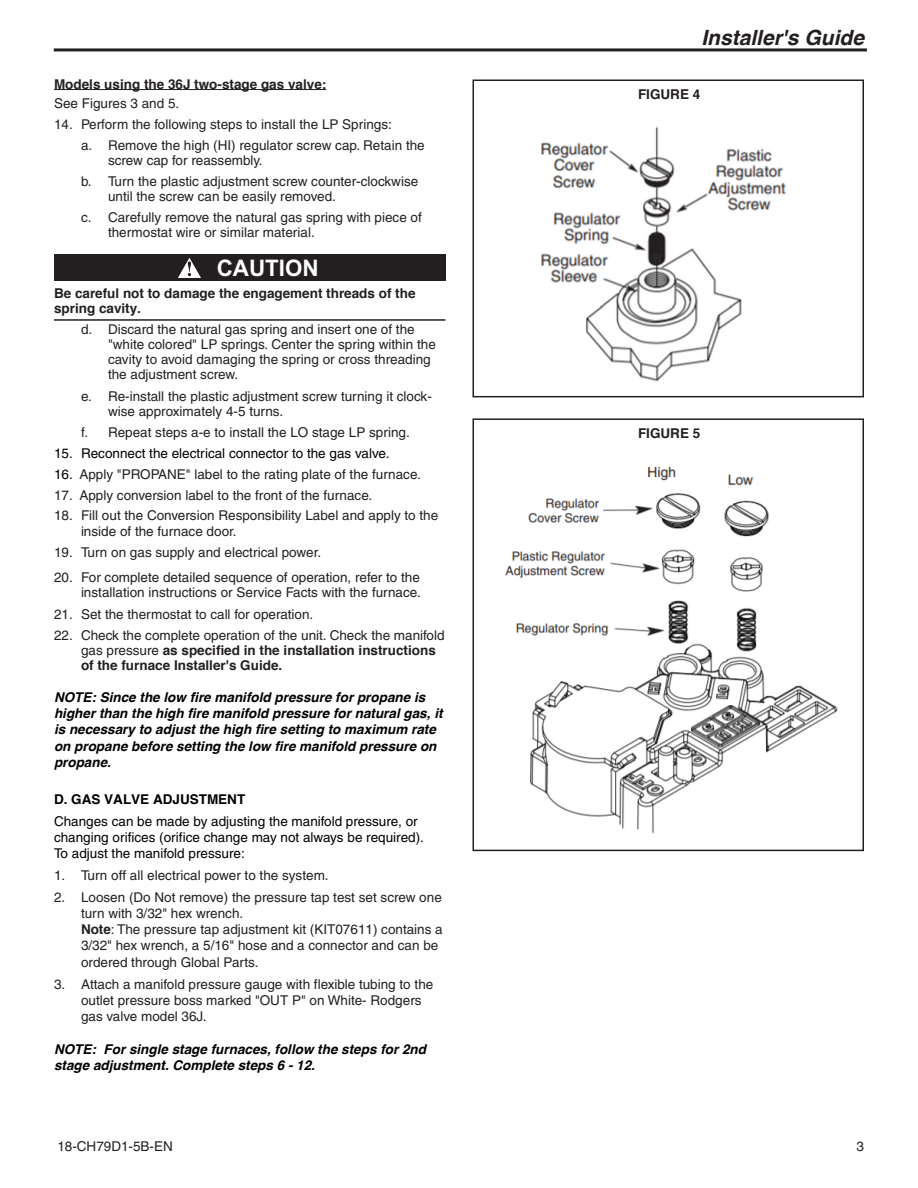
<style>
.page{position:relative;width:918px;height:1188px;background:#fff}
.page>*{position:absolute;margin:0;border:0;box-sizing:border-box;transform-origin:0 0}
.t1{font:700 22.8px "Arial";color:#fff}
.t2{font:italic 700 21px "Helvetica";color:#231f20}
.Num_List_1{font:13.5px/15px "Helvetica";color:#231f20}
.t3{font:italic 700 13.5px/16.2px "Helvetica";color:#000}
.Num_List_1-2{font:700 13.5px/15px "Helvetica";color:#231f20}
.Num_List_1-3{font:13.5px/16.2px "Helvetica";color:#000}
.Warning_Copy{font:700 13.5px/15px "Helvetica";color:#231f20}
.t4{font:700 13.5px "Helvetica";color:#000}
.Paragraph{font:13.5px "Helvetica";color:#231f20}
.s1{color:#000}
.s2{font-weight:400}
.s3{font-weight:700}
</style>
<div class="page">
<hr style="left:54px;top:48px;width:813px;height:3px;background:#231f20">
<hr style="left:54px;top:89px;width:272px;height:1px;background:#231f20">
<hr style="left:54px;top:319px;width:392px;height:2px;background:#231f20">
<img style="left:540px;top:126px;width:246px;height:256px">
<div style="left:472px;top:80px;width:392px;height:317px;border:2px solid #231f20"></div>
<img style="left:505px;top:466px;width:333px;height:368px">
<div style="left:472px;top:418px;width:392px;height:433px;border:2px solid #231f20"></div>
<div style="left:54px;top:254px;width:392px;height:26px;background:#231f20"></div>
<svg style="left:178px;top:258px;width:23px;height:20px"></svg>
<p class="Num_List_1-2" style="left:54px;top:76px;width:274px">Models using the 36J two-stage gas valve:</p>
<p class="Paragraph" style="left:54px;top:95px;width:127px">See Figures 3 and 5.</p>
<p class="Num_List_1" style="left:54px;top:117px;width:339px">14. Perform the following steps to install the LP Springs:</p>
<p class="Num_List_1" style="left:108px;top:138px;width:318px;text-indent:-27px">a. Remove the high (HI) regulator screw cap. Retain the screw cap for reassembly.</p>
<p class="Num_List_1" style="left:108px;top:174px;width:312px;text-indent:-27px">b. Turn the plastic adjustment screw counter-clockwise until the screw can be easily removed.</p>
<p class="Num_List_1" style="left:108px;top:210px;width:315px;text-indent:-27px">c. Carefully remove the natural gas spring with piece of thermostat wire or similar material.</p>
<p class="t1" style="left:217px;top:255px;width:103px">CAUTION</p>
<p class="Warning_Copy" style="left:54px;top:286px;width:363px">Be careful not to damage the engagement threads of the spring cavity.</p>
<p class="Num_List_1" style="left:108px;top:322px;width:329px;text-indent:-27px">d. Discard the natural gas spring and insert one of the "white colored" LP springs. Center the spring within the cavity to avoid damaging the spring or cross threading the adjustment screw.</p>
<p class="Num_List_1" style="left:108px;top:388px;width:325px;text-indent:-27px">e. Re-install the plastic adjustment screw turning it clock&shy;wise approximately 4-5 turns.</p>
<p class="Num_List_1" style="left:81px;top:424px;width:330px">f. Repeat steps a-e to install the LO stage LP spring.</p>
<p class="Num_List_1-3" style="left:54px;top:445px;width:337px">15. Reconnect the electrical connector to the gas valve.</p>
<p class="Num_List_1" style="left:54px;top:466px;width:369px"><span class="s1">16.</span> Apply "PROPANE" label to the rating plate of the furnace.</p>
<p class="Num_List_1" style="left:54px;top:487px;width:320px">17. Apply conversion label to the front of the furnace.</p>
<p class="Num_List_1" style="left:81px;top:507px;width:359px;line-height:16.2px;text-indent:-27px">18. Fill out the Conversion Responsibility Label and apply to the inside of the furnace door.</p>
<p class="Num_List_1" style="left:54px;top:545px;width:269px">19. Turn on gas supply and electrical power.</p>
<p class="Num_List_1" style="left:54px;top:570px;width:368px;text-align:right">20. For complete detailed sequence of operation, refer to the installation instructions or Service Facts with the furnace.</p>
<p class="Num_List_1" style="left:54px;top:606px;width:261px">21. Set the thermostat to call for operation.</p>
<p class="Num_List_1-2" style="left:81px;top:627px;width:365px;text-indent:-27px"><span class="s2">22. Check the complete operation of the unit. Check the manifold gas pressure</span> as specified in the installation instructions of the furnace Installer's Guide.</p>
<p class="t3" style="left:54px;top:689px;width:390px">NOTE: Since the low fire manifold pressure for propane is higher than the high fire manifold pressure for natural gas, it is necessary to adjust the high fire setting to maximum rate on propane before setting the low fire manifold pressure on propane.</p>
<p class="t4" style="left:54px;top:790px;width:193px">D. GAS VALVE ADJUSTMENT</p>
<p class="Num_List_1-3" style="left:54px;top:813px;width:372px">Changes can be made by adjusting the manifold pressure, or changing orifices (orifice change may not always be required).<br>To adjust the manifold pressure:</p>
<p class="Num_List_1" style="left:54px;top:867px;width:276px">1. Turn off all electrical power to the system.</p>
<p class="Num_List_1" style="left:81px;top:889px;width:363px;line-height:16.2px;text-indent:-27px">2. Loosen (Do Not remove) the pressure tap test set screw one turn with 3/32" hex wrench.<br><span class="s3">Note</span>: The pressure tap adjustment kit (KIT07611) contains a 3/32" hex wrench, a 5/16" hose and a connector and can be ordered through Global Parts.</p>
<p class="Num_List_1" style="left:81px;top:976px;width:354px;line-height:16.2px;text-indent:-27px">3. Attach a manifold pressure gauge with flexible tubing to the outlet pressure boss marked "OUT P" on White- Rodgers gas valve model 36J.</p>
<p class="t3" style="left:54px;top:1041px;width:374px">NOTE: For single stage furnaces, follow the steps for 2nd stage adjustment. Complete steps 6 - 12.</p>
<h2 class="t2" style="left:701px;top:20px;width:164px">Installer's Guide</h2>
<p class="Num_List_1-2" style="left:638px;top:87px;width:64px">FIGURE 4</p>
<p class="Num_List_1-2" style="left:638px;top:426px;width:64px">FIGURE 5</p>
<p class="Num_List_1" style="left:57px;top:1139px;width:117px">18-CH79D1-5B-EN</p>
<p class="Num_List_1" style="left:856px;top:1139px;width:9px">3</p>
</div>
